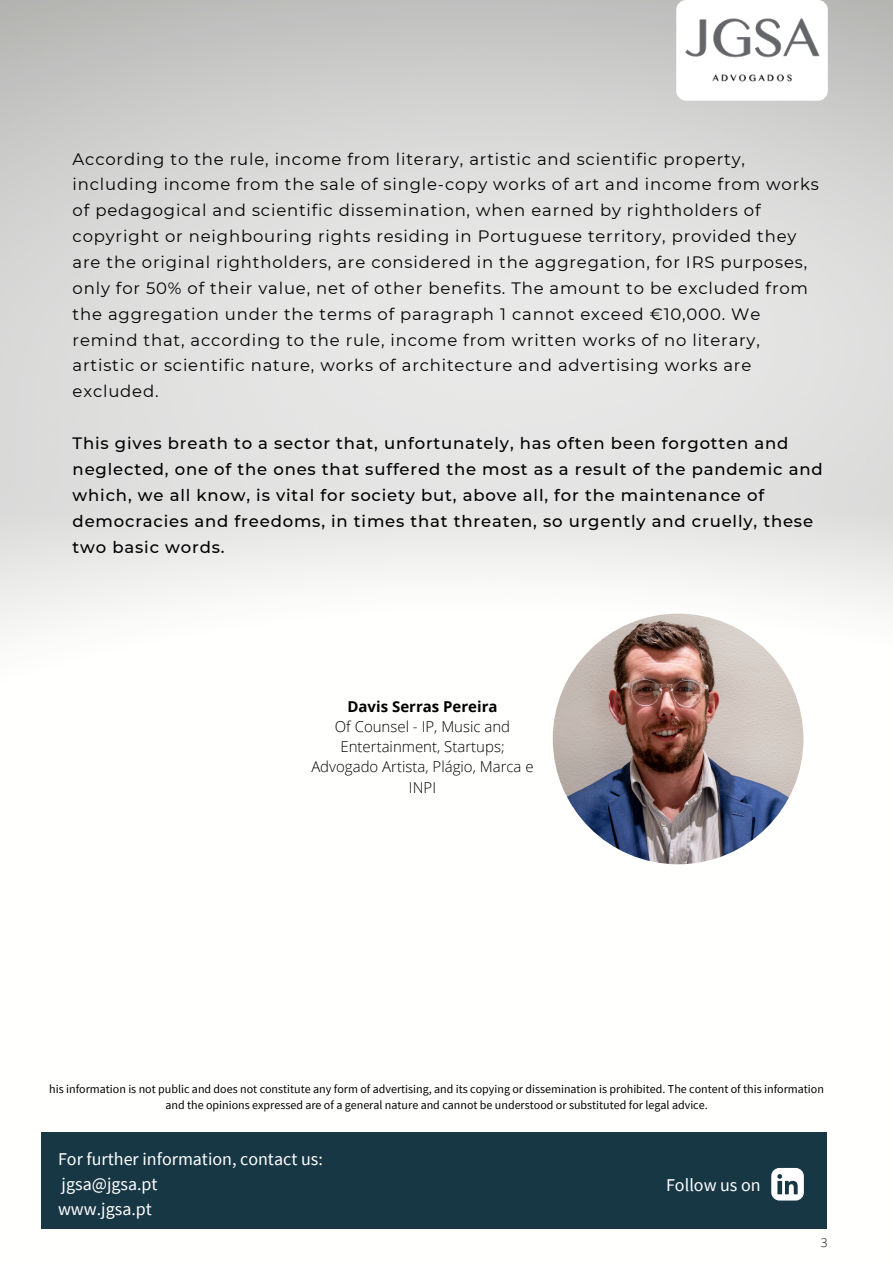
<style>
.page{position:relative;width:893px;height:1264px;background:#fff}
.page>*{position:absolute;margin:0;border:0;box-sizing:border-box;transform-origin:0 0}
.t1{font:18px/24.8px "Source Sans Pro";color:#fff}
.t2{font:16.5px/25.8px "Montserrat";letter-spacing:.05em;color:#000}
.t3{font:500 16.5px/25.8px "Montserrat";letter-spacing:.05em;color:#000}
.t4{font:300 15px/20.2px "Open Sans";color:#000;text-align:center}
.t5{font:700 15px "Open Sans";color:#000}
.t6{font:12px/16px "Source Sans Pro";color:#000;text-align:center}
.t7{font:300 12px "Open Sans";color:#000}
</style>
<div class="page">
<img style="left:0;top:0;width:892px;height:1229px">
<div style="left:42px;top:1132px;width:784px;height:96px;background:#173744"></div>
<svg style="left:771px;top:1168px;width:32px;height:32px"></svg>
<img style="left:676px;top:0;width:151px;height:101px;border-radius:10px">
<img style="left:552px;top:613px;width:251px;height:251px;border-radius:50%">
<p class="t2" style="left:73px;top:146px;width:747px">According to the rule, income from literary, artistic and scientific property, including income from the sale of single-copy works of art and income from works of pedagogical and scientific dissemination, when earned by rightholders of copyright or neighbouring rights residing in Portuguese territory, provided they are the original rightholders, are considered in the aggregation, for IRS purposes, only for 50% of their value, net of other benefits. The amount to be excluded from the aggregation under the terms of paragraph 1 cannot exceed €10,000. We remind that, according to the rule, income from written works of no literary, artistic or scientific nature, works of architecture and advertising works are excluded.</p>
<p class="t3" style="left:73px;top:430px;width:751px">This gives breath to a sector that, unfortunately, has often been forgotten and neglected, one of the ones that suffered the most as a result of the pandemic and which, we all know, is vital for society but, above all, for the maintenance of democracies and freedoms, in times that threaten, so urgently and cruelly, these two basic words.</p>
<p class="t5" style="left:347px;top:695px;width:152px">Davis Serras Pereira</p>
<p class="t4" style="left:311px;top:716px;width:224px">Of Counsel - IP, Music and<br>Entertainment, Startups;<br>Advogado Artista, Plágio, Marca e<br>INPI</p>
<p class="t6" style="left:49px;top:1080px;width:776px">his information is not public and does not constitute any form of advertising, and its copying or dissemination is prohibited. The content of this information and the opinions expressed are of a general nature and cannot be understood or substituted for legal advice.</p>
<p class="t1" style="left:58px;top:1146px;width:266px">For further information, contact us: jgsa@jgsa.pt<br>www.jgsa.pt</p>
<p class="t1" style="left:666px;top:1171px;width:96px">Follow us on</p>
<p class="t7" style="left:820px;top:1234px;width:8px">3</p>
</div>
